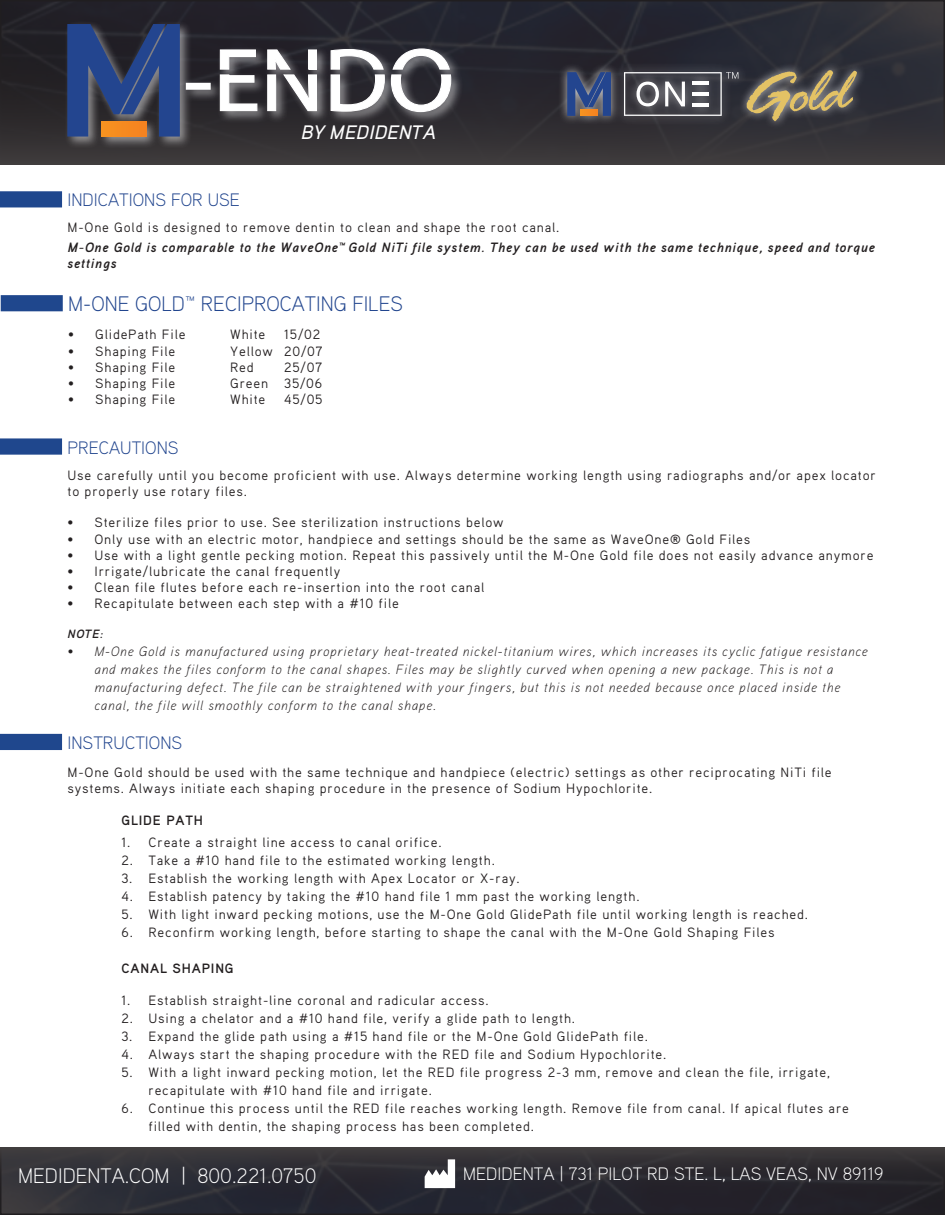
<style>
.page{position:relative;width:945px;height:1215px;background:#fff}
.page>*{position:absolute;margin:0;border:0;box-sizing:border-box;transform-origin:0 0}
.t1{font:300 21px "Aaux Pro";color:#21458e}
.t2{font:300 21px "Aaux Pro";color:#fff}
.t3{font:italic 500 19.5px "Aaux Pro";color:#fff}
.t4{font:300 18px "Aaux Pro";color:#fff}
.t5{font:300 18px "Aaux Pro";color:#21458e}
.t6{font:13.5px/16.2px "Aaux Pro";letter-spacing:.06em;color:#231f20}
.t7{font:italic 300 13.5px/18px "Aaux Pro";letter-spacing:.06em;color:#231f20}
.t8{font:italic 700 13.5px/16.2px "Aaux Pro";letter-spacing:.06em;color:#231f20}
.t9{font:700 13.5px "Aaux Pro";letter-spacing:.06em;color:#231f20}
.t10{font:italic 700 12px "Aaux Pro";color:#231f20}
</style>
<div class="page">
<svg style="left:0;top:0;width:945px;height:165px;background:#2c2c32"></svg>
<svg style="left:0;top:1148px;width:945px;height:67px;background:#2c2b32"></svg>
<div style="left:64px;top:21px;width:400px;height:128px;background:#fff;opacity:.48"></div>
<svg style="left:67px;top:24px;width:113px;height:113px;background:#2d4274"></svg>
<div style="left:101px;top:121px;width:45px;height:16px;background:#f68a20"></div>
<div style="left:186px;top:83px;width:24px;height:6px;background:#fff"></div>
<div style="left:186px;top:83px;width:25px;height:7px;border:1px solid #fff"></div>
<svg style="left:219px;top:49px;width:39px;height:63px"></svg>
<svg style="left:267px;top:49px;width:51px;height:63px"></svg>
<svg style="left:330px;top:48px;width:122px;height:65px"></svg>
<svg style="left:425px;top:1159px;width:30px;height:29px"></svg>
<div style="left:558px;top:61px;width:308px;height:69px;background:#fff;opacity:.75"></div>
<svg style="left:567px;top:72px;width:44px;height:44px;background:#3c5181"></svg>
<div style="left:580px;top:110px;width:18px;height:6px;background:#f68a20"></div>
<svg style="left:624px;top:72px;width:114px;height:44px;background:#67676d"></svg>
<svg style="left:747px;top:70px;width:110px;height:51px;background:#786f59"></svg>
<div style="left:1px;top:192px;width:60px;height:15px;background:#1f478d"></div>
<div style="left:0;top:191px;width:62px;height:16px;border:2px solid #1f478d"></div>
<div style="left:1px;top:439px;width:60px;height:15px;background:#1f478d"></div>
<div style="left:0;top:438px;width:62px;height:17px;border:2px solid #1f478d"></div>
<div style="left:1px;top:735px;width:60px;height:14px;background:#1f478d"></div>
<div style="left:0;top:734px;width:62px;height:16px;border:2px solid #1f478d"></div>
<div style="left:1px;top:296px;width:61px;height:15px;background:#1f478d"></div>
<div style="left:1px;top:295px;width:62px;height:16px;border:2px solid #1f478d"></div>
<p class="t5" style="left:68px;top:189px;width:174px">INDICATIONS FOR USE</p>
<h2 class="t3" style="left:301px;top:120px;width:136px">BY MEDIDENTA</h2>
<p class="t6" style="left:68px;top:219px;width:493px">M-One Gold is designed to remove dentin to clean and shape the root canal.</p>
<p class="t8" style="left:68px;top:239px;width:809px">M-One Gold is comparable to the WaveOne™Gold NiTi file system. They can be used with the same technique, speed and torque settings</p>
<p class="t1" style="left:68px;top:291px;width:336px">M-ONE GOLD™ RECIPROCATING FILES</p>
<p class="t6" style="left:68px;top:326px;width:119px">• GlidePath File</p>
<p class="t6" style="left:230px;top:326px;width:37px">White</p>
<p class="t6" style="left:284px;top:326px;width:38px">15/02</p>
<p class="t6" style="left:68px;top:342px;width:109px">• Shaping File</p>
<p class="t6" style="left:230px;top:342px;width:94px">Yellow 20/07</p>
<p class="t6" style="left:68px;top:359px;width:109px">• Shaping File</p>
<p class="t6" style="left:230px;top:359px;width:25px">Red</p>
<p class="t6" style="left:284px;top:359px;width:39px">25/07</p>
<p class="t6" style="left:68px;top:375px;width:109px">• Shaping File</p>
<p class="t6" style="left:230px;top:375px;width:93px">Green 35/06</p>
<p class="t6" style="left:68px;top:391px;width:109px">• Shaping File</p>
<p class="t6" style="left:230px;top:391px;width:37px">White</p>
<p class="t6" style="left:284px;top:391px;width:40px">45/05</p>
<p class="t5" style="left:68px;top:436px;width:113px">PRECAUTIONS</p>
<p class="t6" style="left:68px;top:467px;width:810px">Use carefully until you become proficient with use. Always determine working length using radiographs and/or apex locator to properly use rotary files.</p>
<p class="t6" style="left:68px;top:514px;width:438px">• Sterilize files prior to use. See sterilization instructions below</p>
<p class="t6" style="left:68px;top:530px;width:684px">• Only use with an electric motor, handpiece and settings should be the same as WaveOne® Gold Files</p>
<p class="t6" style="left:68px;top:547px;width:808px">• Use with a light gentle pecking motion. Repeat this passively until the M-One Gold file does not easily advance anymore</p>
<p class="t6" style="left:68px;top:563px;width:274px">• Irrigate/lubricate the canal frequently</p>
<p class="t6" style="left:68px;top:579px;width:418px">• Clean file flutes before each re-insertion into the root canal</p>
<p class="t6" style="left:68px;top:595px;width:333px">• Recapitulate between each step with a #10 file</p>
<p class="t10" style="left:68px;top:626px;width:37px">NOTE:</p>
<p class="t7" style="left:94px;top:642px;width:775px;text-indent:-27px">• M-One Gold is manufactured using proprietary heat-treated nickel-titanium wires, which increases its cyclic fatigue resistance and makes the files conform to the canal shapes. Files may be slightly curved when opening a new package. This is not a manufacturing defect. The file can be straightened with your fingers, but this is not needed because once placed inside the canal, the file will smoothly conform to the canal shape.</p>
<p class="t5" style="left:68px;top:731px;width:116px">INSTRUCTIONS</p>
<p class="t6" style="left:68px;top:764px;width:766px">M-One Gold should be used with the same technique and handpiece (electric) settings as other reciprocating NiTi file systems. Always initiate each shaping procedure in the presence of Sodium Hypochlorite.</p>
<p class="t9" style="left:122px;top:812px;width:83px">GLIDE PATH</p>
<p class="t6" style="left:122px;top:833px;width:322px">1. Create a straight line access to canal orifice.</p>
<p class="t6" style="left:122px;top:851px;width:375px">2. Take a #10 hand file to the estimated working length.</p>
<p class="t6" style="left:122px;top:869px;width:400px">3. Establish the working length with Apex Locator or X-ray.</p>
<p class="t6" style="left:122px;top:887px;width:520px">4. Establish patency by taking the #10 hand file 1 mm past the working length.</p>
<p class="t6" style="left:122px;top:905px;width:688px">5. With light inward pecking motions, use the M-One Gold GlidePath file until working length is reached.</p>
<p class="t6" style="left:122px;top:923px;width:655px">6. Reconfirm working length, before starting to shape the canal with the M-One Gold Shaping Files</p>
<p class="t9" style="left:122px;top:960px;width:114px">CANAL SHAPING</p>
<p class="t6" style="left:122px;top:991px;width:369px">1. Establish straight-line coronal and radicular access.</p>
<p class="t6" style="left:122px;top:1009px;width:455px">2. Using a chelator and a #10 hand file, verify a glide path to length.</p>
<p class="t6" style="left:122px;top:1027px;width:528px">3. Expand the glide path using a #15 hand file or the M-One Gold GlidePath file.</p>
<p class="t6" style="left:122px;top:1045px;width:546px">4. Always start the shaping procedure with the RED file and Sodium Hypochlorite.</p>
<p class="t6" style="left:148px;top:1062px;width:683px;line-height:18px;text-indent:-27px">5. With a light inward pecking motion, let the RED file progress 2-3 mm, remove and clean the file, irrigate, recapitulate with #10 hand file and irrigate.</p>
<p class="t6" style="left:148px;top:1098px;width:702px;line-height:18px;text-indent:-27px">6. Continue this process until the RED file reaches working length. Remove file from canal. If apical flutes are filled with dentin, the shaping process has been completed.</p>
<h1 class="t2" style="left:18px;top:1162px;width:300px">MEDIDENTA.COM | 800.221.0750</h1>
<h3 class="t4" style="left:463px;top:1163px;width:422px">MEDIDENTA | 731 PILOT RD STE. L, LAS VEAS, NV 89119</h3>
</div>
